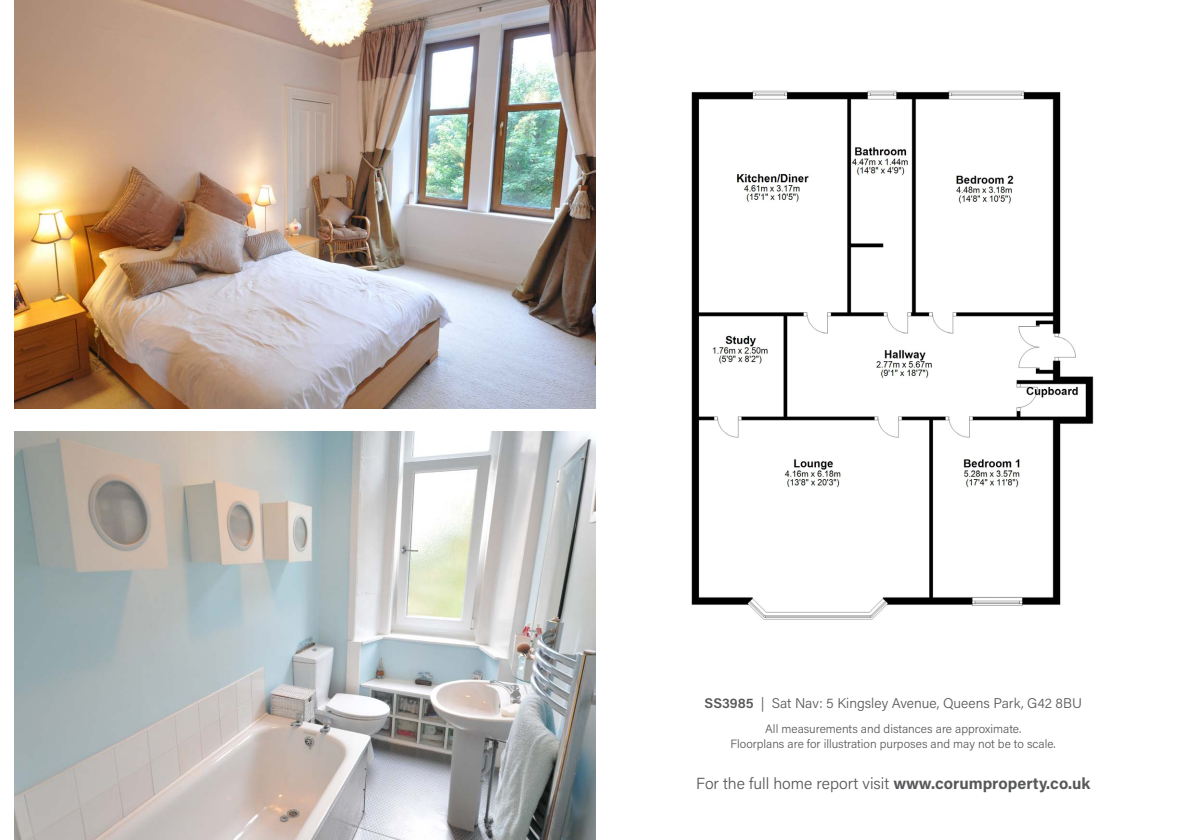
<style>
.page{position:relative;width:1191px;height:840px;background:#fff}
.page>*{position:absolute;margin:0;border:0;box-sizing:border-box;transform-origin:0 0}
.t1{font:300 16px "Acumin Pro";color:#57585a}
.t2{font:300 14px "Acumin Pro";color:#57585a}
.t3{font:300 12px "Acumin Pro";color:#57585a}
.s1{font-weight:600}
.s2{font-weight:700}
</style>
<div class="page">
<img style="left:691px;top:90px;width:403px;height:530px">
<img style="left:14px;top:431px;width:581px;height:408px">
<img style="left:14px;top:0;width:581px;height:408px">
<p class="t2" style="left:704px;top:693px;width:379px"><span class="s1">SS3985</span> | Sat Nav: 5 Kingsley Avenue, Queens Park, G42 8BU</p>
<p class="t3" style="left:765px;top:720px;width:257px">All measurements and distances are approximate.</p>
<p class="t3" style="left:730px;top:734px;width:327px">Floorplans are for illustration purposes and may not be to scale.</p>
<p class="t1" style="left:696px;top:771px;width:396px">For the full home report visit <span class="s2">www.corumproperty.co.uk</span></p>
</div>
